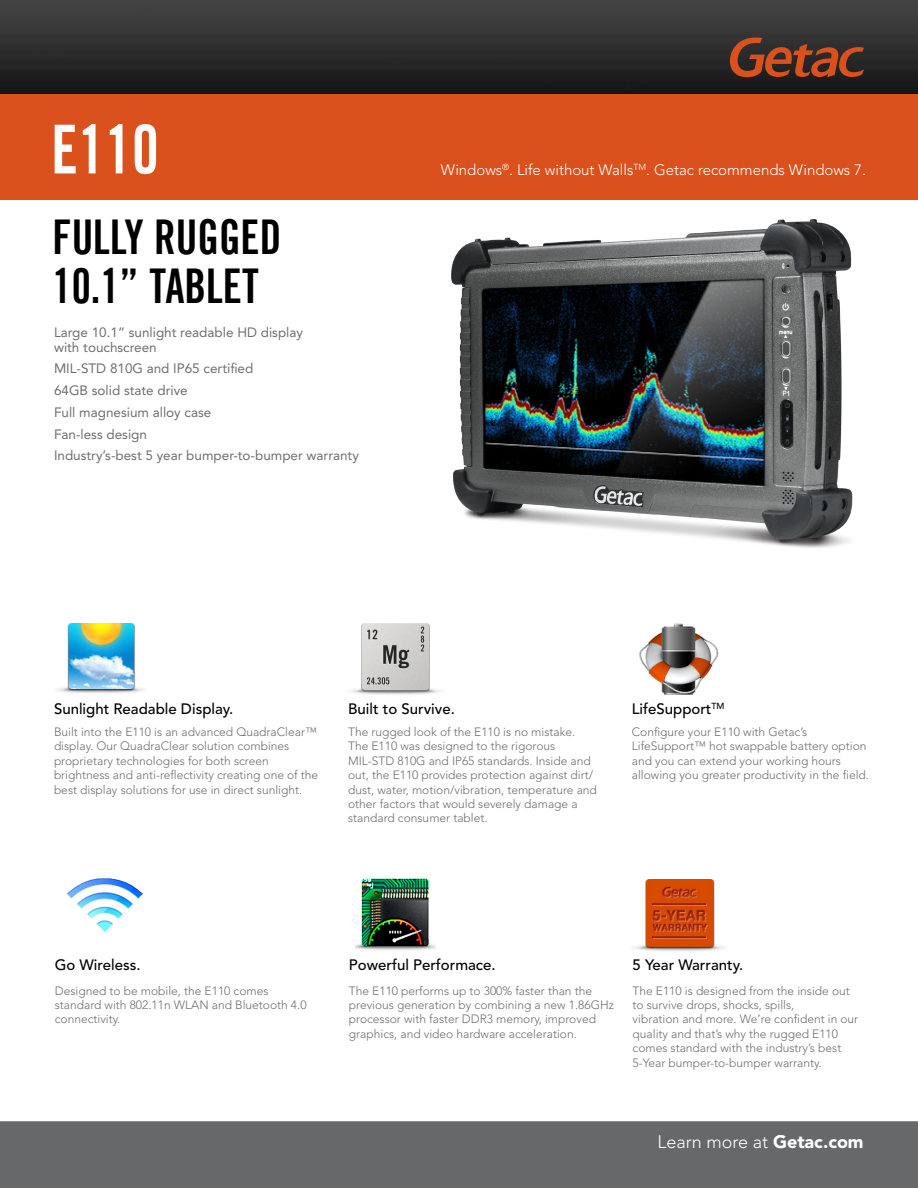
<style>
.page{position:relative;width:918px;height:1188px;background:#fff}
.page>*{position:absolute;margin:0;border:0;box-sizing:border-box;transform-origin:0 0}
.t1{font:67.5px "Trade Gothic Bold Cond Twenty";color:#fff;scale:.9 1}
.t2{font:48px/49.5px "Trade Gothic Bold Cond Twenty";color:#000;scale:.9 1}
.t3{font:300 18px "Avenir";color:#fff}
.t4{font:500 15px "Avenir";color:#000}
.t5{font:300 15px "Avenir";color:#fff}
.t6{font:13.5px/21.8px "Avenir";color:#6d6e71}
.t7{font:300 12px/14.4px "Avenir";color:#6d6e71}
.s1{font-weight:900}
</style>
<div class="page">
<img style="left:451px;top:219px;width:402px;height:329px">
<img style="left:0;top:0;width:918px;height:94px">
<div style="left:0;top:94px;width:918px;height:106px;background:#da511d"></div>
<svg style="left:730px;top:37px;width:134px;height:41px"></svg>
<div style="left:0;top:1121px;width:918px;height:67px;background:#67686a"></div>
<img style="left:633px;top:879px;width:92px;height:72px">
<img style="left:56px;top:623px;width:88px;height:70px">
<img style="left:639px;top:623px;width:80px;height:72px">
<img style="left:349px;top:623px;width:92px;height:72px">
<img style="left:67px;top:878px;width:76px;height:54px">
<img style="left:355px;top:878px;width:81px;height:72px">
<h1 class="t1" style="left:51px;top:108px;width:121px">E110</h1>
<h2 class="t2" style="left:52px;top:212px;width:256px">FULLY Rugged<br>10.1” TABLET</h2>
<p class="t6" style="left:54px;top:324px;width:251px;line-height:15px">Large 10.1” sunlight readable HD display with touchscreen</p>
<p class="t6" style="left:54px;top:358px;width:306px">MIL-STD 810G and IP65 certified<br>64GB solid state drive<br>Full magnesium alloy case<br>Fan-less design<br>Industry’s-best 5 year bumper-to-bumper warranty</p>
<p class="t5" style="left:441px;top:161px;width:427px">Windows<sup>®</sup>. Life without Walls<sup>TM</sup>. Getac recommends Windows 7.</p>
<p class="t4" style="left:54px;top:700px;width:181px">Sunlight Readable Display.</p>
<p class="t7" style="left:54px;top:725px;width:266px">Built into the E110 is an advanced QuadraClear™ display. Our QuadraClear solution combines proprietary technologies for both screen brightness and anti-reflectivity creating one of the best display solutions for use in direct sunlight.</p>
<p class="t4" style="left:348px;top:700px;width:108px">Built to Survive.</p>
<p class="t7" style="left:348px;top:725px;width:250px">The rugged look of the E110 is no mistake.<br>The E110 was designed to the rigorous MIL-STD 810G and IP65 standards. Inside and out, the E110 provides protection against dirt/ dust, water, motion/vibration, temperature and other factors that would severely damage a standard consumer tablet.</p>
<p class="t4" style="left:632px;top:700px;width:94px">LifeSupport<sup>TM</sup></p>
<p class="t7" style="left:632px;top:725px;width:239px">Configure your E110 with Getac’s LifeSupport™ hot swappable battery option and you can extend your working hours allowing you greater productivity in the field.</p>
<p class="t4" style="left:55px;top:956px;width:87px">Go Wireless.</p>
<p class="t7" style="left:55px;top:983px;width:253px">Designed to be mobile, the E110 comes standard with 802.11n WLAN and Bluetooth 4.0 connectivity.</p>
<p class="t4" style="left:349px;top:956px;width:148px">Powerful Performace.</p>
<p class="t7" style="left:349px;top:983px;width:266px">The E110 performs up to 300% faster than the previous generation by combining a new 1.86GHz processor with faster DDR3 memory, improved graphics, and video hardware acceleration.</p>
<p class="t4" style="left:633px;top:956px;width:112px">5 Year Warranty.</p>
<p class="t7" style="left:633px;top:983px;width:227px">The E110 is designed from the inside out to survive drops, shocks, spills,<br>vibration and more. We’re confident in our quality and that’s why the rugged E110 comes standard with the industry’s best 5-Year bumper-to-bumper warranty.</p>
<h3 class="t3" style="left:658px;top:1132px;width:208px">Learn more at <span class="s1">Getac.com</span></h3>
</div>
